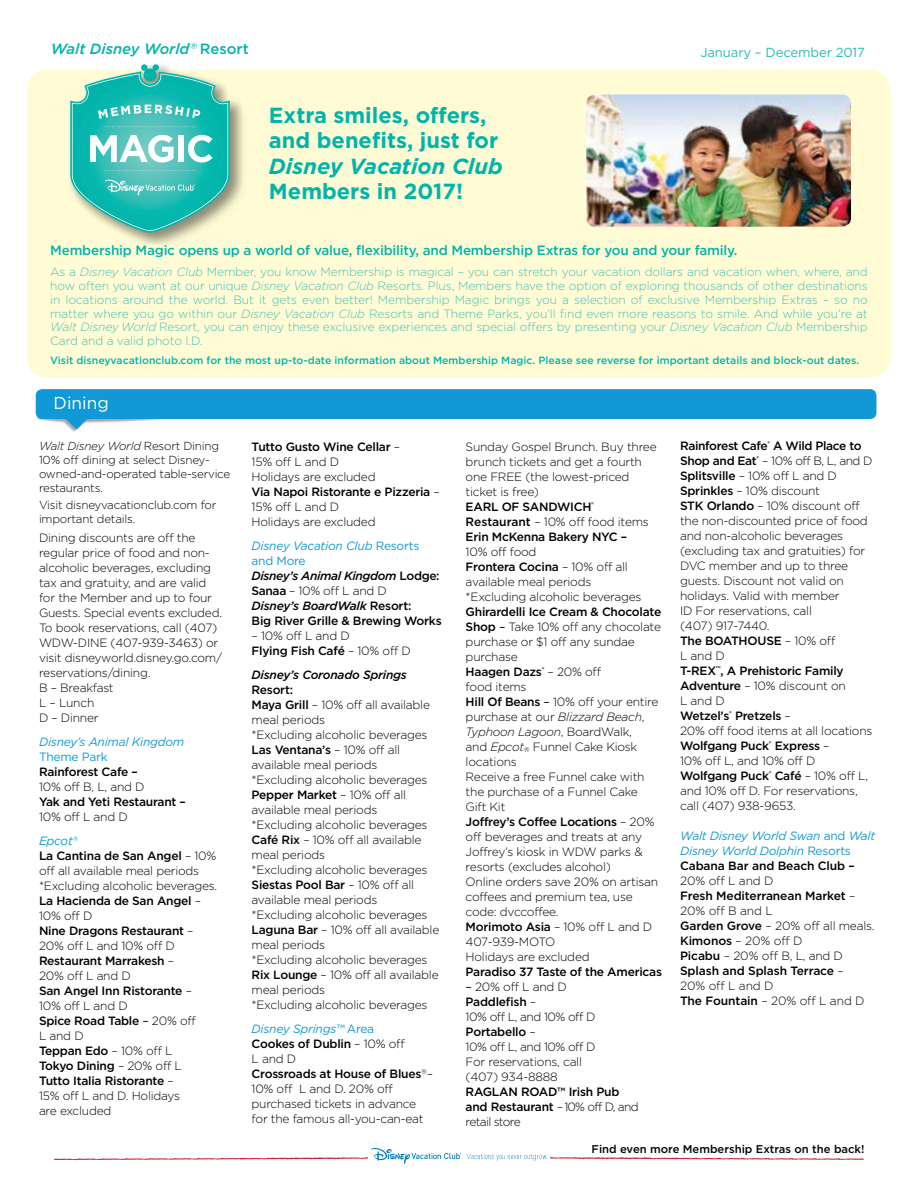
<style>
.page{position:relative;width:918px;height:1188px;background:#fff}
.page>*{position:absolute;margin:0;border:0;box-sizing:border-box;transform-origin:0 0}
.t1{font:700 21.9px/25.5px "Gotham";color:#00b4aa}
.t2{font:italic 700 21.9px "Gotham";color:#00b4aa}
.t3{font:17.25px "Gotham";color:#fff}
.t4{font:italic 500 14.85px "Gotham";color:#00b4aa}
.t5{font:500 13.5px "Gotham";letter-spacing:-.015em;color:#00b4aa}
.t6{font:13.2px "Gotham";letter-spacing:-.01em;color:#2abcb4}
.t7{font:300 12px/15px "Gotham";letter-spacing:-.02em;color:#000}
.t8{font:300 12px/13.8px "Gotham";letter-spacing:-.01em;color:#45c0b8;text-align:justify}
.t9{font:500 12px/15px "Gotham";letter-spacing:-.02em;color:#000}
.t10{font:italic 12px/15px "Gotham";letter-spacing:-.02em;color:#1099d6}
.t11{font:italic 500 12px "Gotham";letter-spacing:-.02em;color:#000}
.t12{font:12px "Gotham";letter-spacing:-.02em;color:#1099d6}
.t13{font:300 11.7px/13.8px "Gotham";letter-spacing:-.02em;color:#000}
.t14{font:500 11.25px "Gotham";color:#000}
.t15{font:500 10.5px "Gotham";color:#00b4aa}
.s1{font-style:normal}
.s2{font-style:italic}
.s3{font-weight:400;font-style:italic;color:#1099d6}
.s4{font-weight:400;color:#1099d6}
.s5{font-weight:500}
.s6{font-weight:400}
.s7{font-weight:300}
.s8{font-weight:500;font-style:normal;color:#000}
</style>
<div class="page">
<svg style="left:54px;top:1148px;width:810px;height:16px"></svg>
<div style="left:27px;top:69px;width:864px;height:309px;background:#fffcd5"></div>
<img style="left:35px;top:403px;width:126px;height:29px">
<svg style="left:60px;top:419px;width:36px;height:10px"></svg>
<div style="left:36px;top:389px;width:840px;height:30px;background:#1099d6;border-radius:6px"></div>
<div style="left:68px;top:62px;width:185px;height:193px;background:#fffcd5"></div>
<svg style="left:68px;top:62px;width:175px;height:182px"></svg>
<svg style="left:70px;top:64px;width:160px;height:169px;background:#61cabd"></svg>
<img style="left:586px;top:94px;width:265px;height:133px">
<p class="t4" style="left:51px;top:40px;width:200px">Walt Disney World<sup>®</sup> <span class="s1">Resort</span></p>
<h1 class="t1" style="left:269px;top:102px;width:231px">Extra smiles, offers, and benefits, just for</h1>
<h1 class="t2" style="left:269px;top:153px;width:235px">Disney Vacation Club</h1>
<h1 class="t1" style="left:269px;top:178px;width:196px">Members in 2017!</h1>
<p class="t6" style="left:700px;top:45px;width:166px">January – December 2017</p>
<p class="t5" style="left:50px;top:242px;width:689px">Membership Magic opens up a world of value, flexibility, and Membership Extras for you and your family.</p>
<p class="t8" style="left:50px;top:265px;width:819px">As a <span class="s2">Disney Vacation Club</span> Member, you know Membership is magical – you can stretch your vacation dollars and vacation when, where, and how often you want at our unique <span class="s2">Disney Vacation Club</span> Resorts. Plus, Members have the option of exploring thousands of other destinations in locations around the world. But it gets even better! Membership Magic brings you a selection of exclusive Membership Extras – so no matter where you go within our <span class="s2">Disney Vacation Club</span> Resorts and Theme Parks, you’ll find even more reasons to smile. And while you’re at <span class="s2">Walt Disney World</span> Resort, you can enjoy these exclusive experiences and special offers by presenting your <span class="s2">Disney Vacation Club</span> Membership Card and a valid photo I.D.</p>
<p class="t15" style="left:50px;top:354px;width:811px">Visit disneyvacationclub.com for the most up-to-date information about Membership Magic. Please see reverse for important details and block-out dates.</p>
<h2 class="t3" style="left:54px;top:393px;width:57px">Dining</h2>
<p class="t13" style="left:39px;top:439px;width:193px"><span class="s2">Walt Disney World</span> Resort Dining<br>10% off dining at select Disney&shy;owned-and-operated table-service restaurants.</p>
<p class="t13" style="left:39px;top:498px;width:179px">Visit disneyvacationclub.com for important details.</p>
<p class="t7" style="left:39px;top:530px;width:185px">Dining discounts are off the regular price of food and non&shy;alcoholic beverages, excluding tax and gratuity, and are valid for the Member and up to four<br>Guests. Special events excluded.<br>To book reservations, call (407)<br>WDW-DINE (407-939-3463) or visit disneyworld.disney.go.com/ reservations/dining.<br>B – Breakfast<br>L – Lunch<br>D – Dinner</p>
<p class="t10" style="left:39px;top:734px;width:147px">Disney’s Animal Kingdom</p>
<p class="t12" style="left:39px;top:749px;width:70px">Theme Park</p>
<p class="t9" style="left:39px;top:764px;width:100px">Rainforest Cafe –</p>
<p class="t7" style="left:39px;top:779px;width:107px">10% off B, L, and D</p>
<p class="t9" style="left:39px;top:794px;width:148px">Yak and Yeti Restaurant –</p>
<p class="t7" style="left:39px;top:805px;width:90px;line-height:24px">10% off L and D<br><span class="s3">Epcot</span><span class="s4">®</span></p>
<p class="t7" style="left:39px;top:848px;width:180px"><span class="s5">La Cantina de San Angel</span> – 10% off all available meal periods *Excluding alcoholic beverages.<br><span class="s5">La Hacienda de San Angel</span> –<br>10% off D<br><span class="s5">Nine Dragons Restaurant</span> –<br>20% off L and 10% off D<br><span class="s5">Restaurant Marrakesh</span> –<br>20% off L and D<br><span class="s5">San Angel Inn Ristorante</span> –<br>10% off L and D<br><span class="s5">Spice Road Table</span> <span class="s6">–</span> 20% off<br>L and D<br><span class="s5">Teppan Edo</span> – 10% off L<br><span class="s5">Tokyo Dining</span> – 20% off L<br><span class="s5">Tutto Italia Ristorante</span> –<br>15% off L and D. Holidays<br>are excluded</p>
<p class="t7" style="left:252px;top:439px;width:190px"><span class="s5">Tutto Gusto Wine Cellar</span> –<br>15% off L and D<br>Holidays are excluded<br><span class="s5">Via Napoi Ristorante e Pizzeria</span> –<br>15% off L and D<br>Holidays are excluded</p>
<p class="t9" style="left:252px;top:538px;width:192px"><span class="s3">Disney Vacation Club</span> <span class="s4">Resorts and More<br></span><span class="s2">Disney’s Animal Kingdom</span> Lodge:<br>Sanaa <span class="s7">– 10% off L and D<br></span><span class="s2">Disney’s BoardWalk</span> Resort:<br>Big River Grille &amp; Brewing Works</p>
<p class="t7" style="left:252px;top:628px;width:161px">– 10% off L and D<br><span class="s5">Flying Fish Café</span> – 10% off D</p>
<p class="t11" style="left:252px;top:668px;width:157px">Disney’s Coronado Springs</p>
<p class="t7" style="left:252px;top:682px;width:189px"><span class="s5">Resort:<br>Maya Grill</span> – 10% off all available meal periods<br>*Excluding alcoholic beverages<br><span class="s5">Las Ventana’s</span> – 10% off all available meal periods *Excluding alcoholic beverages<br><span class="s5">Pepper Market</span> – 10% off all available meal periods *Excluding alcoholic beverages<br><span class="s5">Café Rix</span> – 10% off all available meal periods<br>*Excluding alcoholic beverages<br><span class="s5">Siestas Pool Bar</span> – 10% off all available meal periods *Excluding alcoholic beverages<br><span class="s5">Laguna Bar</span> – 10% off all available meal periods<br>*Excluding alcoholic beverages<br><span class="s5">Rix Lounge</span> – 10% off all available meal periods<br>*Excluding alcoholic beverages</p>
<p class="t7" style="left:252px;top:1021px;width:183px"><span class="s3">Disney Springs</span><span class="s4">™ Area<br></span><span class="s5">Cookes of Dublin</span> – 10% off<br>L and D<br><span class="s5">Crossroads at House of Blues</span><sup>®</sup>–<br>10% off L and D. 20% off purchased tickets in advance for the famous all-you-can-eat</p>
<p class="t7" style="left:466px;top:439px;width:193px">Sunday Gospel Brunch. Buy three brunch tickets and get a fourth one FREE (the lowest-priced ticket is free)<br><span class="s5">EARL OF SANDWICH</span><sup>®<br></sup><span class="s5">Restaurant</span> – 10% off food items<br><span class="s5">Erin McKenna Bakery NYC –</span></p>
<p class="t7" style="left:466px;top:544px;width:177px">10% off food<br><span class="s5">Frontera Cocina</span> – 10% off all available meal periods *Excluding alcoholic beverages</p>
<p class="t7" style="left:466px;top:604px;width:197px"><span class="s5">Ghirardelli Ice Cream &amp; Chocolate<br>Shop</span> <span class="s6">–</span> Take 10% off any chocolate purchase or $1 off any sundae purchase<br><span class="s5">Haagen Dazs</span><sup>®</sup> – 20% off<br>food items<br><span class="s5">Hill Of Beans</span> <span class="s6">–</span> 10% off your entire purchase at our <span class="s2">Blizzard Beach</span>,<br><span class="s2">Typhoon Lagoon</span>, BoardWalk,<br>and <span class="s2">Epcot</span><sub>®</sub> Funnel Cake Kiosk locations<br>Receive a free Funnel cake with the purchase of a Funnel Cake<br>Gift Kit<br><span class="s5">Joffrey’s Coffee Locations</span> – 20% off beverages and treats at any<br>Joffrey’s kiosk in WDW parks &amp; resorts (excludes alcohol)<br>Online orders save 20% on artisan coffees and premium tea, use code: dvccoffee.<br><span class="s5">Morimoto Asia</span> – 10% off L and D<br>407-939-MOTO<br>Holidays are excluded</p>
<p class="t9" style="left:466px;top:964px;width:198px">Paradiso 37 Taste of the Americas</p>
<p class="t7" style="left:466px;top:979px;width:131px"><span class="s6">–</span> 20% off L and D<br><span class="s5">Paddlefish</span> –<br>10% off L, and 10% off D<br><span class="s5">Portabello</span> –<br>10% off L, and 10% off D<br>For reservations, call (407) 934-8888</p>
<p class="t9" style="left:466px;top:1084px;width:175px">RAGLAN ROAD™ Irish Pub and Restaurant <span class="s7">– 10% off D, and retail store</span></p>
<p class="t7" style="left:680px;top:438px;width:194px"><span class="s5">Rainforest Cafe</span><sup>®</sup> <span class="s5">A Wild Place to<br>Shop and Eat</span><sup>®</sup> – 10% off B, L, and D<br><span class="s5">Splitsville</span> – 10% off L and D<br><span class="s5">Sprinkles</span> – 10% discount<br><span class="s5">STK Orlando</span> – 10% discount off the non-discounted price of food and non-alcoholic beverages (excluding tax and gratuities) for<br>DVC member and up to three guests. Discount not valid on holidays. Valid with member<br>ID For reservations, call<br>(407) 917-7440.<br><span class="s5">The BOATHOUSE</span> – 10% off<br>L and D<br><span class="s5">T-REX</span><sup>™</sup><span class="s5">, A Prehistoric Family<br>Adventure</span> – 10% discount on<br>L and D<br><span class="s5">Wetzel’s</span><sup>®</sup> <span class="s5">Pretzels</span> –<br>20% off food items at all locations<br><span class="s5">Wolfgang Puck</span><sup>®</sup> <span class="s5">Express</span> –<br>10% off L, and 10% off D<br><span class="s5">Wolfgang Puck</span><sup>®</sup> <span class="s5">Café</span> – 10% off L, and 10% off D. For reservations, call (407) 938-9653.</p>
<p class="t10" style="left:680px;top:828px;width:197px">Walt Disney World Swan <span class="s1">and</span> Walt<br>Disney World Dolphin <span class="s1">Resorts<br></span><span class="s8">Cabana Bar and Beach Club –</span></p>
<p class="t7" style="left:680px;top:873px;width:196px">20% off L and D<br><span class="s5">Fresh Mediterranean Market</span> –<br>20% off B and L<br><span class="s5">Garden Grove</span> – 20% off all meals.<br><span class="s5">Kimonos</span> – 20% off D<br><span class="s5">Picabu</span> – 20% off B, L, and D<br><span class="s5">Splash and Splash Terrace</span> –<br>20% off L and D<br><span class="s5">The Fountain</span> – 20% off L and D</p>
<p class="t14" style="left:592px;top:1142px;width:274px">Find even more Membership Extras on the back!</p>
</div>
